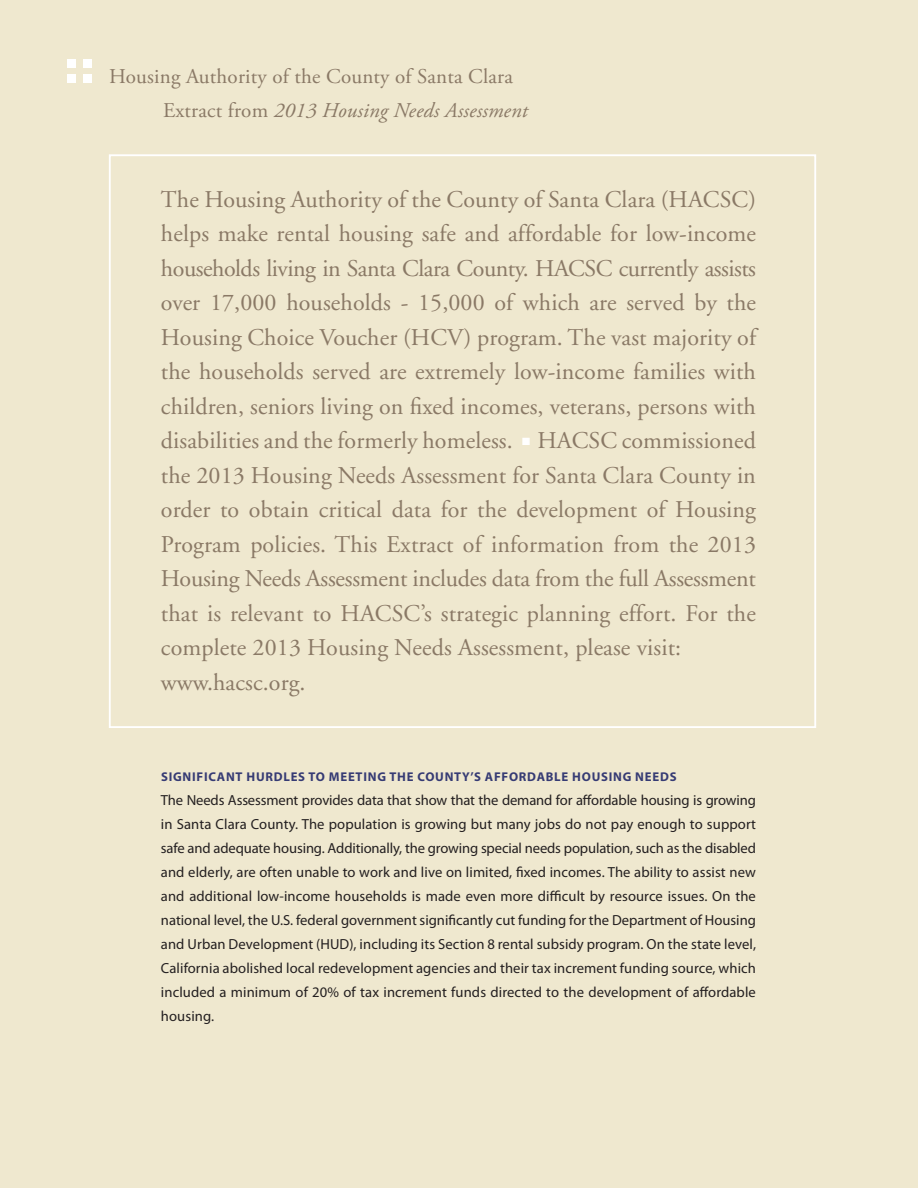
<style>
.page{position:relative;width:918px;height:1188px;background:#efe8cf}
.page>*{position:absolute;margin:0;border:0;box-sizing:border-box;transform-origin:0 0}
.t1{font:24px/34.5px "Adobe Garamond";letter-spacing:.005em;color:#8a7966;text-align:justify}
.t2{font:21px "Adobe Garamond Pro";letter-spacing:.01em;color:#8a7966}
.t3{font:italic 21px "Adobe Garamond Pro";letter-spacing:.01em;color:#8a7966}
.t4{font:14.7px/24px "Myriad Pro";letter-spacing:.005em;color:#231f20;text-align:justify}
.t5{font:700 12.75px "Myriad Pro";letter-spacing:.06em;color:#363b74}
.s1{font-style:normal}
.s2{color:#fff}
</style>
<div class="page">
<div style="left:68px;top:59px;width:8px;height:9px;background:#fff"></div>
<div style="left:84px;top:59px;width:8px;height:9px;background:#fff"></div>
<div style="left:68px;top:75px;width:8px;height:8px;background:#fff"></div>
<div style="left:84px;top:75px;width:8px;height:8px;background:#fff"></div>
<p class="t2" style="left:109px;top:63px;width:405px">Housing Authority of the County of Santa Clara</p>
<p class="t3" style="left:163px;top:98px;width:366px"><span class="s1">Extract from</span> 2013 Housing Needs Assessment</p>
<p class="t1" style="left:161px;top:182px;width:597px">The Housing Authority of the County of Santa Clara (HACSC) helps make rental housing safe and affordable for low-income households living in Santa Clara County. HACSC currently assists over 17,000 households - 15,000 of which are served by the Housing Choice Voucher (HCV) program. The vast majority of the households served are extremely low-income families with children, seniors living on fixed incomes, veterans, persons with disabilities and the formerly homeless. <span class="s2">■</span> HACSC commissioned the 2013 Housing Needs Assessment for Santa Clara County in order to obtain critical data for the development of Housing Program policies. This Extract of information from the 2013<br>Housing Needs Assessment includes data from the full Assessment that is relevant to HACSC’s strategic planning effort. For the complete 2013 Housing Needs Assessment, please visit:</p>
<p class="t1" style="left:161px;top:665px;width:146px">www.hacsc.org.</p>
<p class="t5" style="left:161px;top:768px;width:517px">SIGNIFICANT HURDLES TO MEETING THE COUNTY’S AFFORDABLE HOUSING NEEDS</p>
<p class="t4" style="left:161px;top:788px;width:597px">The Needs Assessment provides data that show that the demand for affordable housing is growing in Santa Clara County. The population is growing but many jobs do not pay enough to support safe and adequate housing. Additionally, the growing special needs population, such as the disabled and elderly, are often unable to work and live on limited, fixed incomes. The ability to assist new and additional low-income households is made even more difficult by resource issues. On the national level, the U.S. federal government significantly cut funding for the Department of Housing and Urban Development (HUD), including its Section 8 rental subsidy program. On the state level, California abolished local redevelopment agencies and their tax increment funding source, which included a minimum of 20% of tax increment funds directed to the development of affordable housing.</p>
</div>
